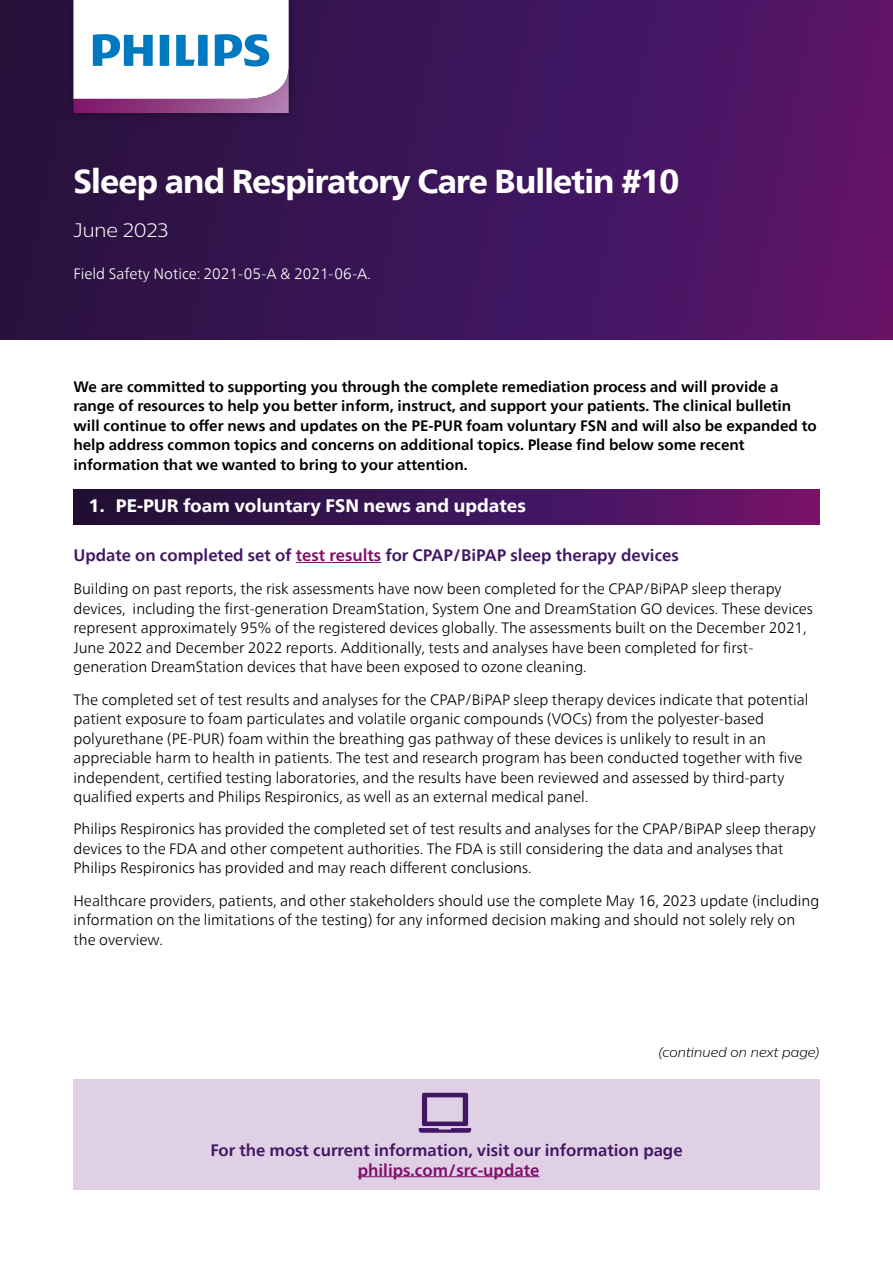
<style>
.page{position:relative;width:893px;height:1263px;background:#fff}
.page>*{position:absolute;margin:0;border:0;box-sizing:border-box;transform-origin:0 0}
.t1{font:800 33px "Neue Frutiger World";letter-spacing:-.025em;color:#fff}
.t2{font:300 19.5px "Centrale Sans";color:#fff}
.t3{font:800 18px "Neue Frutiger World";color:#fff}
.t4{font:700 16.5px "Neue Frutiger World";color:#411663}
.t5{font:700 16.5px "Neue Frutiger World";color:#7e1069}
.t6{font:300 15px/19.5px "Neue Frutiger World";color:#000}
.t7{font:700 15px/19.5px "Neue Frutiger World";color:#000}
.t8{font:300 15px "Neue Frutiger World";color:#fff}
.t9{font:italic 300 13.5px "Centrale Sans";color:#000}
.s1{color:#7e1069}
</style>
<div class="page">
<div style="left:0;top:0;width:893px;height:340px;background:linear-gradient(to right,#24123f,#59166e)"></div>
<svg style="left:73px;top:489px;width:746px;height:35px;background:#411354"></svg>
<hr style="left:296px;top:562px;width:85px;height:1px;background:#7e1069">
<div style="left:73px;top:1079px;width:746px;height:110px;background:#e0d0e6"></div>
<hr style="left:358px;top:1176px;width:181px;height:1px;background:#7e1069">
<svg style="left:418px;top:1093px;width:54px;height:40px"></svg>
<div style="left:64px;top:0;width:234px;height:123px;background:#2c1143"></div>
<div style="left:60px;top:0;width:241px;height:116px;background:#000;opacity:.35"></div>
<svg style="left:73px;top:0;width:216px;height:113px;background:#cdd2e4"></svg>
<h1 class="t1" style="left:73px;top:162px;width:607px">Sleep and Respiratory Care Bulletin #10</h1>
<h2 class="t2" style="left:73px;top:218px;width:97px">June 2023</h2>
<p class="t8" style="left:73px;top:262px;width:299px">Field Safety Notice: 2021-05-A &amp; 2021-06-A.</p>
<p class="t7" style="left:73px;top:377px;width:745px">We are committed to supporting you through the complete remediation process and will provide a range of resources to help you better inform, instruct, and support your patients. The clinical bulletin will continue to offer news and updates on the PE-PUR foam voluntary FSN and will also be expanded to help address common topics and concerns on additional topics. Please find below some recent information that we wanted to bring to your attention.</p>
<p class="t3" style="left:89px;top:495px;width:438px">1. PE-PUR foam voluntary FSN news and updates</p>
<p class="t4" style="left:73px;top:541px;width:607px">Update on completed set of <span class="s1">test results</span> for CPAP/BiPAP sleep therapy devices</p>
<p class="t6" style="left:73px;top:579px;width:741px">Building on past reports, the risk assessments have now been completed for the CPAP/BiPAP sleep therapy devices, including the first-generation DreamStation, System One and DreamStation GO devices. These devices represent approximately 95% of the registered devices globally. The assessments built on the December 2021, June 2022 and December 2022 reports. Additionally, tests and analyses have been completed for first&shy;generation DreamStation devices that have been exposed to ozone cleaning.</p>
<p class="t6" style="left:73px;top:690px;width:737px">The completed set of test results and analyses for the CPAP/BiPAP sleep therapy devices indicate that potential patient exposure to foam particulates and volatile organic compounds (VOCs) from the polyester-based polyurethane (PE-PUR) foam within the breathing gas pathway of these devices is unlikely to result in an appreciable harm to health in patients. The test and research program has been conducted together with five independent, certified testing laboratories, and the results have been reviewed and assessed by third-party qualified experts and Philips Respironics, as well as an external medical panel.</p>
<p class="t6" style="left:73px;top:819px;width:744px">Philips Respironics has provided the completed set of test results and analyses for the CPAP/BiPAP sleep therapy devices to the FDA and other competent authorities. The FDA is still considering the data and analyses that<br>Philips Respironics has provided and may reach different conclusions.</p>
<p class="t6" style="left:73px;top:891px;width:747px">Healthcare providers, patients, and other stakeholders should use the complete May 16, 2023 update (including information on the limitations of the testing) for any informed decision making and should not solely rely on the overview.</p>
<p class="t9" style="left:659px;top:1044px;width:162px">(continued on next page)</p>
<p class="t4" style="left:210px;top:1135px;width:474px">For the most current information, visit our information page</p>
<p class="t5" style="left:358px;top:1155px;width:183px">philips.com/src-update</p>
</div>
